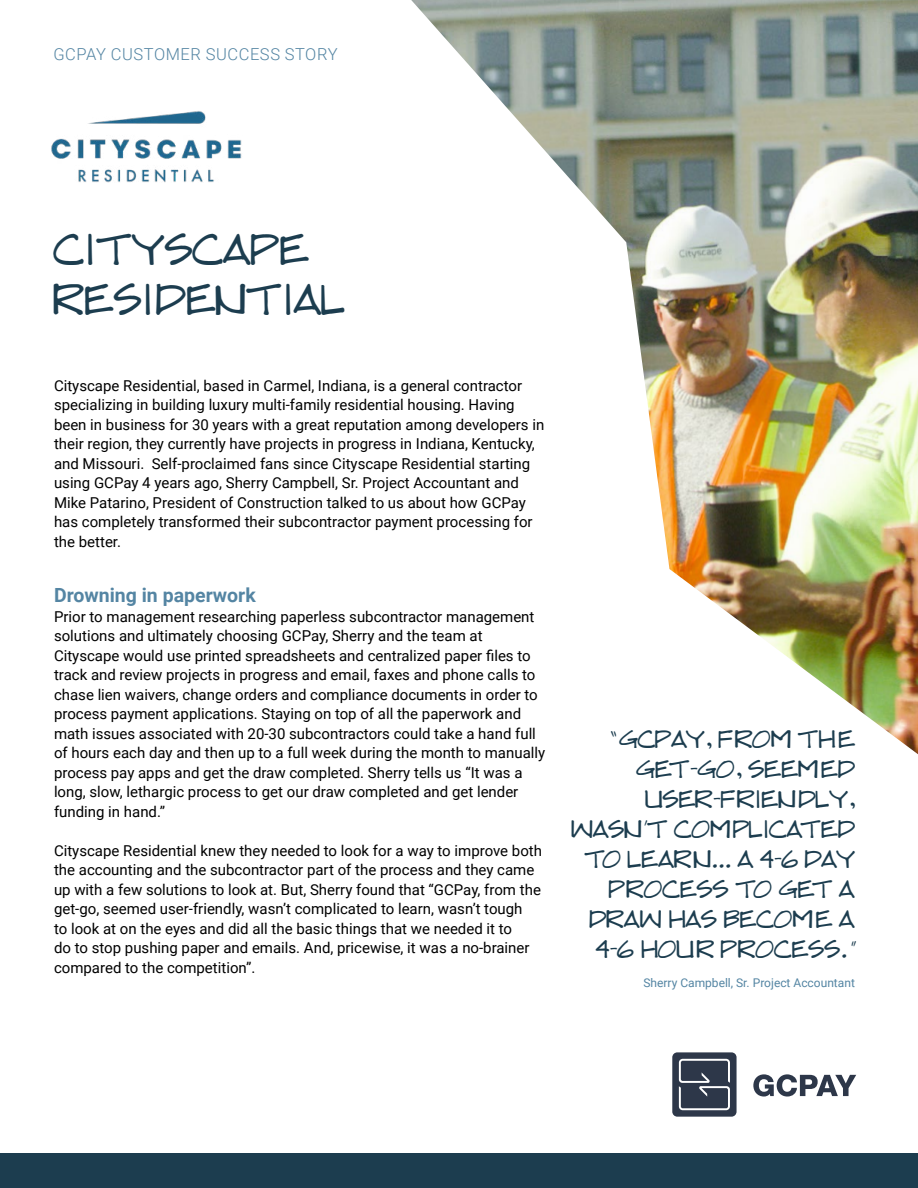
<style>
.page{position:relative;width:918px;height:1188px;background:#fff}
.page>*{position:absolute;margin:0;border:0;box-sizing:border-box;transform-origin:0 0}
.t1{font:42px/50.4px "Draftsman";color:#1c3d4f}
.t2{font:24px/30px "Draftsman";color:#1c3d4f;text-align:right}
.t3{font:700 19.5px "Roboto";color:#5485a3}
.t4{font:300 16.5px "Roboto";letter-spacing:.035em;color:#5485a3}
.t5{font:15px/19.5px "Roboto";color:#000}
.t6{font:12px "Roboto";color:#5485a3}
</style>
<div class="page">
<div style="left:0;top:1153px;width:918px;height:35px;background:#1c3d4f"></div>
<div style="left:672px;top:1052px;width:65px;height:65px;background:#2d3749;border-radius:5px"></div>
<svg style="left:753px;top:1074px;width:103px;height:23px"></svg>
<svg style="left:679px;top:1059px;width:51px;height:51px"></svg>
<img style="left:411px;top:0;width:507px;height:754px">
<img style="left:51px;top:111px;width:191px;height:72px">
<p class="t4" style="left:53px;top:43px;width:286px">GCPAY CUSTOMER SUCCESS STORY</p>
<h1 class="t1" style="left:54px;top:225px;width:293px">CITYSCAPE<br>RESIDENTIAL</h1>
<p class="t5" style="left:54px;top:375px;width:492px">Cityscape Residential, based in Carmel, Indiana, is a general contractor specializing in building luxury multi-family residential housing. Having been in business for 30 years with a great reputation among developers in their region, they currently have projects in progress in Indiana, Kentucky, and Missouri. Self-proclaimed fans since Cityscape Residential starting using GCPay 4 years ago, Sherry Campbell, Sr. Project Accountant and Mike Patarino, President of Construction talked to us about how GCPay has completely transformed their subcontractor payment processing for the better.</p>
<h3 class="t3" style="left:54px;top:582px;width:203px">Drowning in paperwork</h3>
<p class="t5" style="left:54px;top:606px;width:493px">Prior to management researching paperless subcontractor management solutions and ultimately choosing GCPay, Sherry and the team at Cityscape would use printed spreadsheets and centralized paper files to track and review projects in progress and email, faxes and phone calls to chase lien waivers, change orders and compliance documents in order to process payment applications. Staying on top of all the paperwork and math issues associated with 20-30 subcontractors could take a hand full of hours each day and then up to a full week during the month to manually process pay apps and get the draw completed. Sherry tells us “It was a long, slow, lethargic process to get our draw completed and get lender funding in hand.”</p>
<p class="t5" style="left:54px;top:840px;width:490px">Cityscape Residential knew they needed to look for a way to improve both the accounting and the subcontractor part of the process and they came up with a few solutions to look at. But, Sherry found that “GCPay, from the get-go, seemed user-friendly, wasn’t complicated to learn, wasn’t tough<br>to look at on the eyes and did all the basic things that we needed it to<br>do to stop pushing paper and emails. And, pricewise, it was a no-brainer compared to the competition”.</p>
<h2 class="t2" style="left:571px;top:725px;width:285px">“GCPAY, FROM THE<br>GET-GO, SEEMED<br>USER-FRIENDLY,<br>WASN’T COMPLICATED<br>TO LEARN... A 4-6 DAY<br>PROCESS TO GET A<br>DRAW HAS BECOME A<br>4-6 HOUR PROCESS.”</h2>
<p class="t6" style="left:643px;top:974px;width:213px">Sherry Campbell, Sr. Project Accountant</p>
</div>
